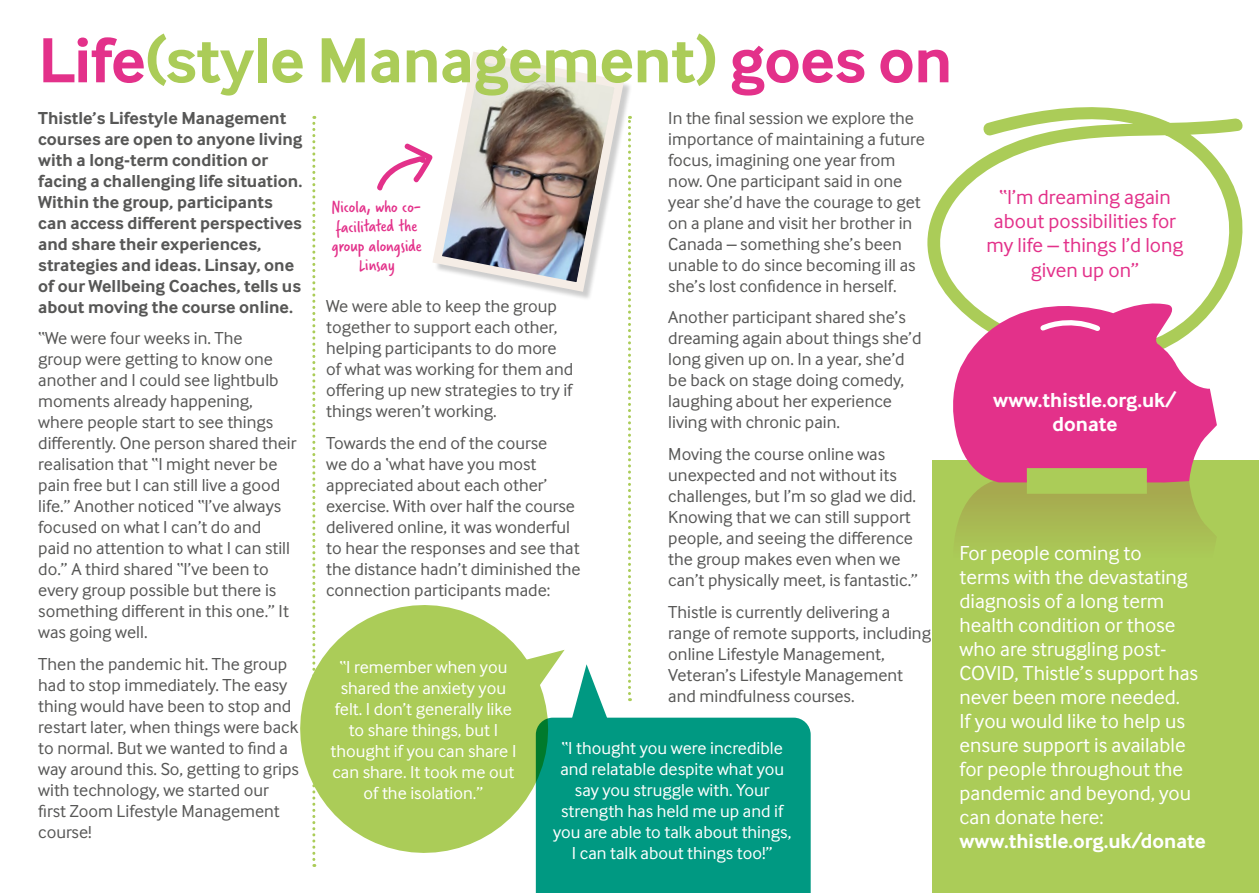
<style>
.page{position:relative;width:1259px;height:893px;background:#fff}
.page>*{position:absolute;margin:0;border:0;box-sizing:border-box;transform-origin:0 0}
.t1{font:700 66px "Inter Face";letter-spacing:-.01em;color:#abcc58}
.t2{font:21px/24px "Inter Face";color:#fff}
.t3{font:21px/24px "Inter Face";color:#e3318a;text-align:center}
.t4{font:700 21px/24px "Inter Face";color:#fff;text-align:center}
.t5{font:18px/21px "Inter Face";color:#575756}
.t6{font:18px/21px "Inter Face";color:#fff;text-align:center}
.t7{font:700 18px/21px "Inter Face";color:#575756}
.t8{font:18px/19.5px "Verveine";letter-spacing:-.01em;color:#e3318a;text-align:center}
.s1{color:#e3318a}
</style>
<div class="page">
<img style="left:433px;top:52px;width:196px;height:245px">
<svg style="left:300px;top:589px;width:265px;height:281px;fill:#abcc58"></svg>
<div style="left:933px;top:460px;width:326px;height:433px;background:#abcc58"></div>
<svg style="left:312px;top:116px;width:3px;height:751px"></svg>
<svg style="left:628px;top:116px;width:3px;height:585px"></svg>
<svg style="left:955px;top:483px;width:261px;height:57px;fill:#a8b853"></svg>
<svg style="left:927px;top:107px;width:316px;height:197px"></svg>
<svg style="left:949px;top:300px;width:268px;height:183px;fill:#e3318a"></svg>
<svg style="left:1037px;top:316px;width:67px;height:19px"></svg>
<svg style="left:377px;top:143px;width:56px;height:48px"></svg>
<div style="left:536px;top:718px;width:274px;height:175px;background:#009982"></div>
<svg style="left:516px;top:650px;width:98px;height:87px"></svg>
<h1 class="t1" style="left:38px;top:22px;width:915px"><span class="s1">Life</span>(style Management) <span class="s1">goes on</span></h1>
<p class="t7" style="left:38px;top:107px;width:266px">Thistle’s Lifestyle Management courses are open to anyone living with a long-term condition or facing a challenging life situation.<br>Within the group, participants can access different perspectives and share their experiences, strategies and ideas. Linsay, one of our Wellbeing Coaches, tells us about moving the course online.</p>
<p class="t5" style="left:38px;top:328px;width:260px">“We were four weeks in. The<br>group were getting to know one another and I could see lightbulb moments already happening, where people start to see things differently. One person shared their realisation that “I might never be pain free but I can still live a good life.” Another noticed “I’ve always focused on what I can’t do and paid no attention to what I can still do.” A third shared “I’ve been to every group possible but there is something different in this one.” It was going well.</p>
<p class="t5" style="left:38px;top:653px;width:262px">Then the pandemic hit. The group had to stop immediately. The easy thing would have been to stop and restart later, when things were back to normal. But we wanted to find a way around this. So, getting to grips with technology, we started our first Zoom Lifestyle Management course!</p>
<p class="t5" style="left:668px;top:107px;width:258px">In the final session we explore the importance of maintaining a future focus, imagining one year from now. One participant said in one year she’d have the courage to get on a plane and visit her brother in<br>Canada – something she’s been unable to do since becoming ill as she’s lost confidence in herself.</p>
<p class="t5" style="left:668px;top:307px;width:255px">Another participant shared she’s dreaming again about things she’d long given up on. In a year, she’d be back on stage doing comedy, laughing about her experience living with chronic pain.</p>
<p class="t5" style="left:668px;top:443px;width:251px">Moving the course online was unexpected and not without its challenges, but I’m so glad we did.<br>Knowing that we can still support people, and seeing the difference the group makes even when we can’t physically meet, is fantastic.”</p>
<p class="t5" style="left:668px;top:601px;width:264px">Thistle is currently delivering a range of remote supports, including online Lifestyle Management,<br>Veteran’s Lifestyle Management and mindfulness courses.</p>
<p class="t8" style="left:332px;top:197px;width:92px">Nicola, who co&shy;facilitated the group alongside<br>Linsay</p>
<p class="t5" style="left:326px;top:296px;width:248px">We were able to keep the group together to support each other, helping participants to do more of what was working for them and offering up new strategies to try if things weren’t working.</p>
<p class="t5" style="left:326px;top:432px;width:256px">Towards the end of the course<br>we do a ‘what have you most appreciated about each other’ exercise. With over half the course delivered online, it was wonderful to hear the responses and see that the distance hadn’t diminished the connection participants made:</p>
<p class="t6" style="left:330px;top:657px;width:187px">“I remember when you shared the anxiety you felt. I don’t generally like to share things, but I thought if you can share I can share. It took me out of the isolation.”</p>
<p class="t6" style="left:553px;top:737px;width:240px">“I thought you were incredible and relatable despite what you say you struggle with. Your strength has held me up and if you are able to talk about things,<br>I can talk about things too!”</p>
<p class="t3" style="left:986px;top:185px;width:198px">“I’m dreaming again about possibilities for my life – things I’d long given up on”</p>
<p class="t4" style="left:993px;top:388px;width:185px">www.thistle.org.uk/ donate</p>
<p class="t2" style="left:959px;top:541px;width:240px">For people coming to<br>terms with the devastating diagnosis of a long term health condition or those who are struggling post-<br>COVID, Thistle’s support has never been more needed.<br>If you would like to help us ensure support is available for people throughout the pandemic and beyond, you can donate here:</p>
<p class="t4" style="left:959px;top:829px;width:248px">www.thistle.org.uk/donate</p>
</div>
